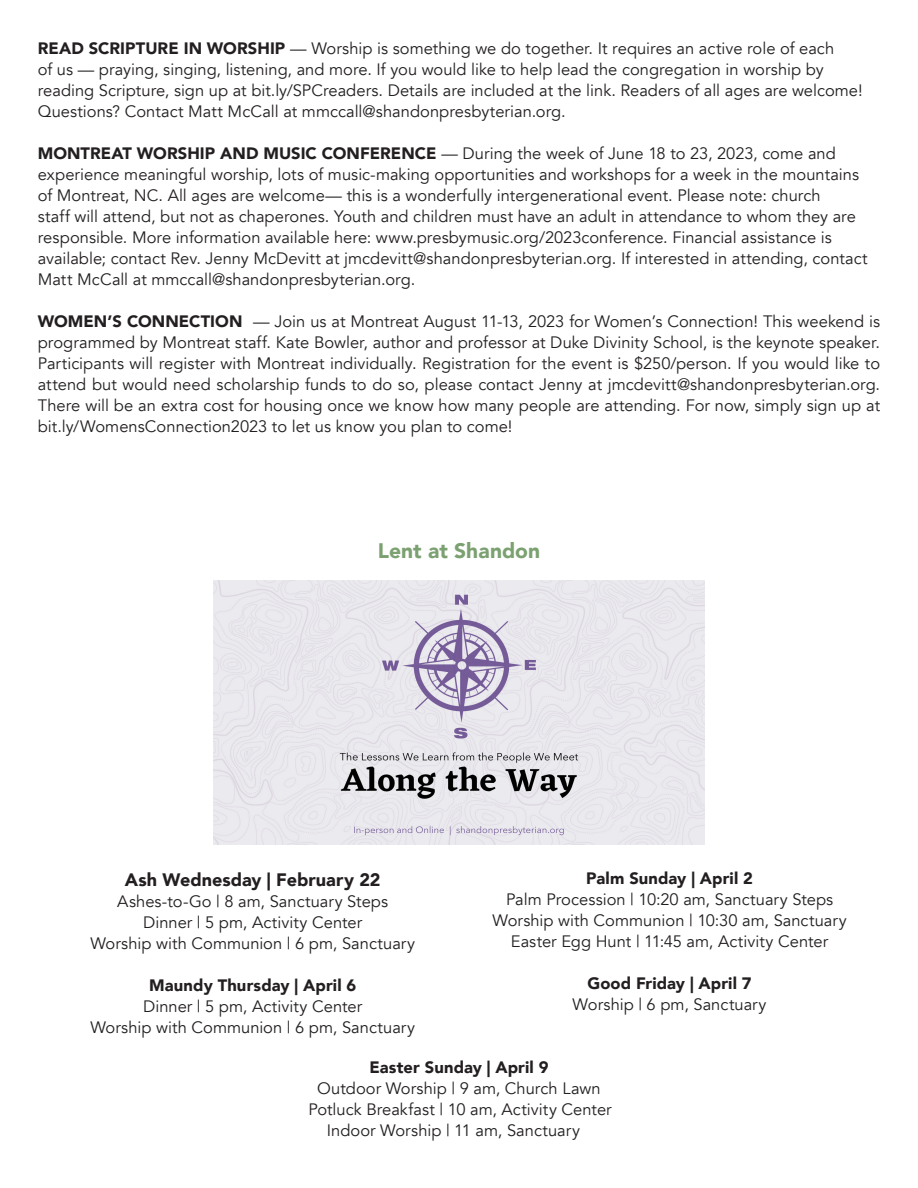
<style>
.page{position:relative;width:918px;height:1188px;background:#fff}
.page>*{position:absolute;margin:0;border:0;box-sizing:border-box;transform-origin:0 0}
.t1{font:900 21px "Avenir";letter-spacing:.005em;color:#7ca171}
.t2{font:900 18px "Avenir";color:#231f20}
.t3{font:16.5px/21px "Avenir";color:#231f20}
.t4{font:900 16.5px "Avenir";letter-spacing:.005em;color:#231f20}
.s1{font-weight:900}
</style>
<div class="page">
<img style="left:214px;top:580px;width:490px;height:265px">
<p class="t3" style="left:38px;top:38px;width:826px"><span class="s1">READ SCRIPTURE IN WORSHIP</span> — Worship is something we do together. It requires an active role of each<br>of us — praying, singing, listening, and more. If you would like to help lead the congregation in worship by reading Scripture, sign up at bit.ly/SPCreaders. Details are included at the link. Readers of all ages are welcome!<br>Questions? Contact Matt McCall at mmccall@shandonpresbyterian.org.</p>
<p class="t3" style="left:38px;top:143px;width:832px"><span class="s1">MONTREAT WORSHIP AND MUSIC CONFERENCE</span> — During the week of June 18 to 23, 2023, come and experience meaningful worship, lots of music-making opportunities and workshops for a week in the mountains of Montreat, NC. All ages are welcome— this is a wonderfully intergenerational event. Please note: church<br>staff will attend, but not as chaperones. Youth and children must have an adult in attendance to whom they are responsible. More information available here: www.presbymusic.org/2023conference. Financial assistance is available; contact Rev. Jenny McDevitt at jmcdevitt@shandonpresbyterian.org. If interested in attending, contact Matt McCall at mmccall@shandonpresbyterian.org.</p>
<p class="t3" style="left:38px;top:311px;width:844px;text-align:justify"><span class="s1">WOMEN’S CONNECTION</span> — Join us at Montreat August 11-13, 2023 for Women’s Connection! This weekend is programmed by Montreat staff. Kate Bowler, author and professor at Duke Divinity School, is the keynote speaker.<br>Participants will register with Montreat individually. Registration for the event is $250/person. If you would like to attend but would need scholarship funds to do so, please contact Jenny at jmcdevitt@shandonpresbyterian.org.<br>There will be an extra cost for housing once we know how many people are attending. For now, simply sign up at bit.ly/WomensConnection2023 to let us know you plan to come!</p>
<p class="t1" style="left:378px;top:533px;width:164px">Lent at Shandon</p>
<p class="t2" style="left:125px;top:864px;width:257px">Ash Wednesday | February 22</p>
<p class="t3" style="left:117px;top:891px;width:272px">Ashes-to-Go | 8 am, Sanctuary Steps</p>
<p class="t3" style="left:143px;top:912px;width:221px">Dinner | 5 pm, Activity Center</p>
<p class="t3" style="left:90px;top:933px;width:326px">Worship with Communion | 6 pm, Sanctuary</p>
<p class="t4" style="left:149px;top:971px;width:209px">Maundy Thursday | April 6</p>
<p class="t3" style="left:143px;top:996px;width:221px">Dinner | 5 pm, Activity Center</p>
<p class="t3" style="left:90px;top:1017px;width:326px">Worship with Communion | 6 pm, Sanctuary</p>
<p class="t4" style="left:586px;top:864px;width:168px">Palm Sunday | April 2</p>
<p class="t3" style="left:506px;top:889px;width:329px">Palm Procession | 10:20 am, Sanctuary Steps</p>
<p class="t3" style="left:492px;top:910px;width:356px;text-align:center">Worship with Communion | 10:30 am, Sanctuary<br>Easter Egg Hunt | 11:45 am, Activity Center</p>
<p class="t4" style="left:588px;top:969px;width:166px">Good Friday | April 7</p>
<p class="t3" style="left:573px;top:994px;width:195px">Worship | 6 pm, Sanctuary</p>
<p class="t4" style="left:369px;top:1053px;width:181px">Easter Sunday | April 9</p>
<p class="t3" style="left:317px;top:1078px;width:285px">Outdoor Worship | 9 am, Church Lawn</p>
<p class="t3" style="left:327px;top:1099px;width:286px;text-indent:-18px">Potluck Breakfast | 10 am, Activity Center<br>Indoor Worship | 11 am, Sanctuary</p>
</div>
